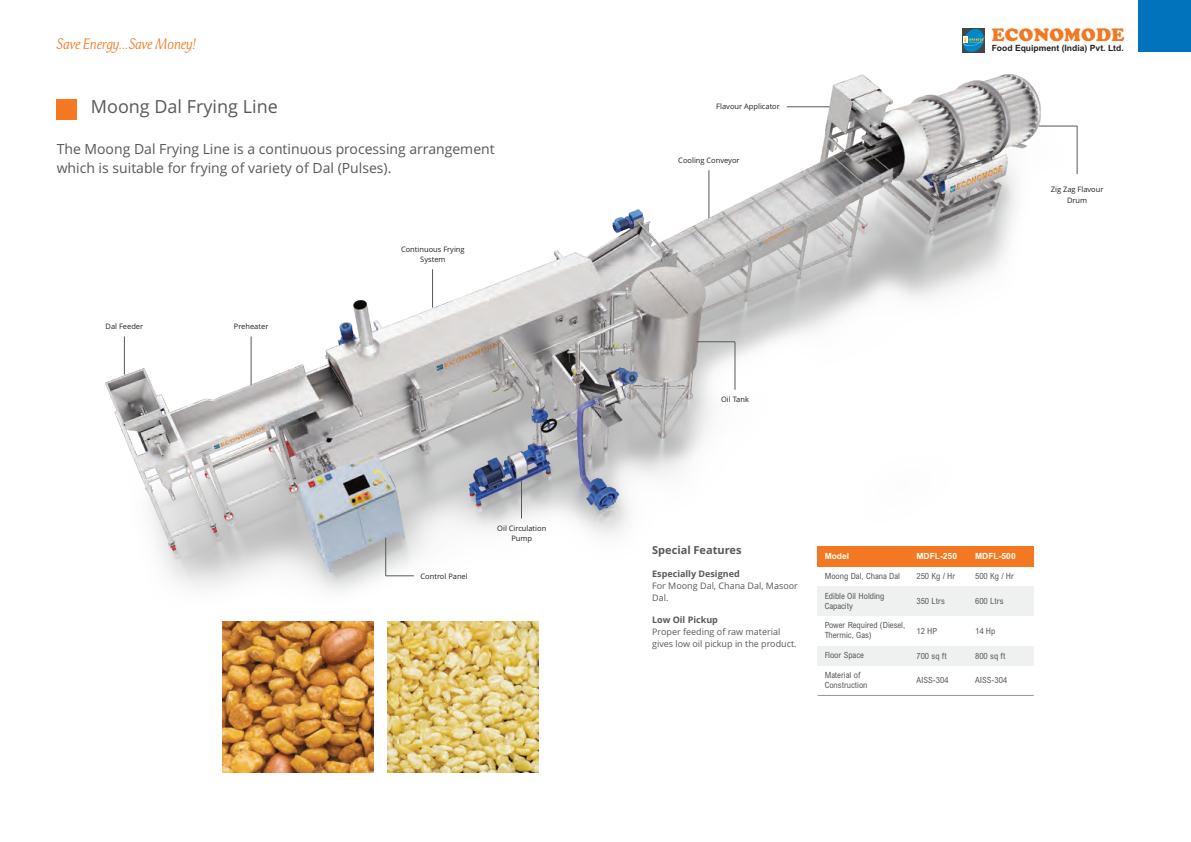
<style>
.page{position:relative;width:1191px;height:842px;background:#fff}
.page>*{position:absolute;margin:0;border:0;box-sizing:border-box;transform-origin:0 0}
.t1{font:900 18.7px "Cooper";letter-spacing:.02em;color:#f47721}
.t2{font:18px "Open Sans";color:#57585a}
.t3{font:italic 16px "Mercurius";color:#f47721}
.t4{font:14px/19.1px "Open Sans";color:#57585a}
.t5{font:700 11px "Open Sans";color:#57585a}
.t6{font:9px/12.3px "Open Sans";color:#57585a}
.t7{font:700 9px "Open Sans";color:#57585a}
.t8{font:700 8.6px "Arial";color:#231f20}
.t9{font:condensed 8.5px/9.9px "Arial";color:#57585a}
.t10{font:700 8.5px "Arial";color:#fff}
.t11{font:7.5px/10.2px "Open Sans";color:#231f20;text-align:center}
</style>
<div class="page">
<img style="left:106px;top:250px;width:489px;height:322px">
<div style="left:57px;top:99px;width:20px;height:20px;background:#f47721"></div>
<img style="left:387px;top:622px;width:152px;height:151px">
<img style="left:222px;top:622px;width:151px;height:151px">
<hr style="left:385px;top:538px;width:1px;height:38px;background:#57585a">
<svg style="left:386px;top:575px;width:28px;height:1px"></svg>
<hr style="left:124px;top:336px;width:1px;height:39px;background:#57585a">
<hr style="left:251px;top:336px;width:1px;height:49px;background:#57585a">
<hr style="left:432px;top:269px;width:1px;height:39px;background:#57585a">
<hr style="left:521px;top:480px;width:1px;height:38px;background:#57585a">
<img style="left:595px;top:74px;width:445px;height:493px">
<svg style="left:962px;top:28px;width:23px;height:25px"></svg>
<div style="left:1138px;top:0;width:53px;height:51px;background:#0073bc"></div>
<hr style="left:734px;top:342px;width:1px;height:48px;background:#57585a">
<hr style="left:697px;top:341px;width:38px;height:1px;background:#57585a">
<hr style="left:1076px;top:126px;width:1px;height:48px;background:#57585a">
<hr style="left:1039px;top:126px;width:38px;height:1px;background:#57585a">
<hr style="left:708px;top:170px;width:1px;height:48px;background:#57585a">
<hr style="left:787px;top:106px;width:42px;height:1px;background:#57585a">
<div style="left:817px;top:646px;width:216px;height:20px;background:#eff0f0"></div>
<div style="left:817px;top:586px;width:216px;height:30px;background:#eff0f0"></div>
<div style="left:817px;top:546px;width:216px;height:20px;background:#f47721"></div>
<hr style="left:817px;top:695px;width:216px;height:1px;background:#939598">
<h3 class="t3" style="left:57px;top:37px;width:141px">Save Energy...Save Money!</h3>
<h2 class="t2" style="left:91px;top:99px;width:188px">Moong Dal Frying Line</h2>
<h3 class="t4" style="left:57px;top:140px;width:439px">The Moong Dal Frying Line is a continuous processing arrangement which is suitable for frying of variety of Dal (Pulses).</h3>
<p class="t11" style="left:106px;top:322px;width:39px">Dal Feeder</p>
<p class="t11" style="left:234px;top:322px;width:36px">Preheater</p>
<p class="t11" style="left:401px;top:245px;width:65px">Continuous Frying<br>System</p>
<p class="t11" style="left:420px;top:571px;width:49px">Control Panel</p>
<p class="t11" style="left:497px;top:524px;width:51px">Oil Circulation<br>Pump</p>
<p class="t11" style="left:716px;top:102px;width:65px">Flavour Applicator</p>
<p class="t11" style="left:678px;top:156px;width:63px">Cooling Conveyor</p>
<h1 class="t1" style="left:991px;top:29px;width:134px">ECONOMODE</h1>
<p class="t8" style="left:991px;top:45px;width:134px">Food Equipment (India) Pvt. Ltd.</p>
<p class="t11" style="left:1050px;top:185px;width:54px">Zig Zag Flavour<br>Drum</p>
<p class="t11" style="left:721px;top:395px;width:29px">Oil Tank</p>
<p class="t5" style="left:652px;top:546px;width:91px">Special Features</p>
<p class="t7" style="left:652px;top:570px;width:89px">Especially Designed</p>
<p class="t6" style="left:652px;top:581px;width:147px">For Moong Dal, Chana Dal, Masoor<br>Dal.</p>
<p class="t7" style="left:652px;top:616px;width:67px">Low Oil Pickup</p>
<p class="t6" style="left:652px;top:627px;width:146px">Proper feeding of raw material gives low oil pickup in the product.</p>
<p class="t10" style="left:824px;top:553px;width:26px">Model</p>
<p class="t9" style="left:824px;top:572px;width:77px">Moong Dal, Chana Dal</p>
<p class="t9" style="left:824px;top:592px;width:61px">Edible Oil Holding<br>Capacity</p>
<p class="t9" style="left:824px;top:621px;width:82px">Power Required (Diesel,<br>Thermic, Gas)</p>
<p class="t9" style="left:824px;top:651px;width:41px">Floor Space</p>
<p class="t9" style="left:824px;top:671px;width:44px">Material of<br>Construction</p>
<p class="t10" style="left:916px;top:553px;width:42px">MDFL-250</p>
<p class="t10" style="left:975px;top:553px;width:42px">MDFL-500</p>
<p class="t9" style="left:916px;top:572px;width:40px">250 Kg / Hr</p>
<p class="t9" style="left:916px;top:597px;width:30px">350 Ltrs</p>
<p class="t9" style="left:916px;top:627px;width:22px">12 HP</p>
<p class="t9" style="left:916px;top:652px;width:32px">700 sq ft</p>
<p class="t9" style="left:916px;top:676px;width:34px">AISS-304</p>
<p class="t9" style="left:975px;top:676px;width:34px">AISS-304</p>
<p class="t9" style="left:975px;top:572px;width:40px">500 Kg / Hr</p>
<p class="t9" style="left:975px;top:597px;width:30px">600 Ltrs</p>
<p class="t9" style="left:975px;top:627px;width:22px">14 Hp</p>
<p class="t9" style="left:975px;top:652px;width:32px">800 sq ft</p>
</div>
